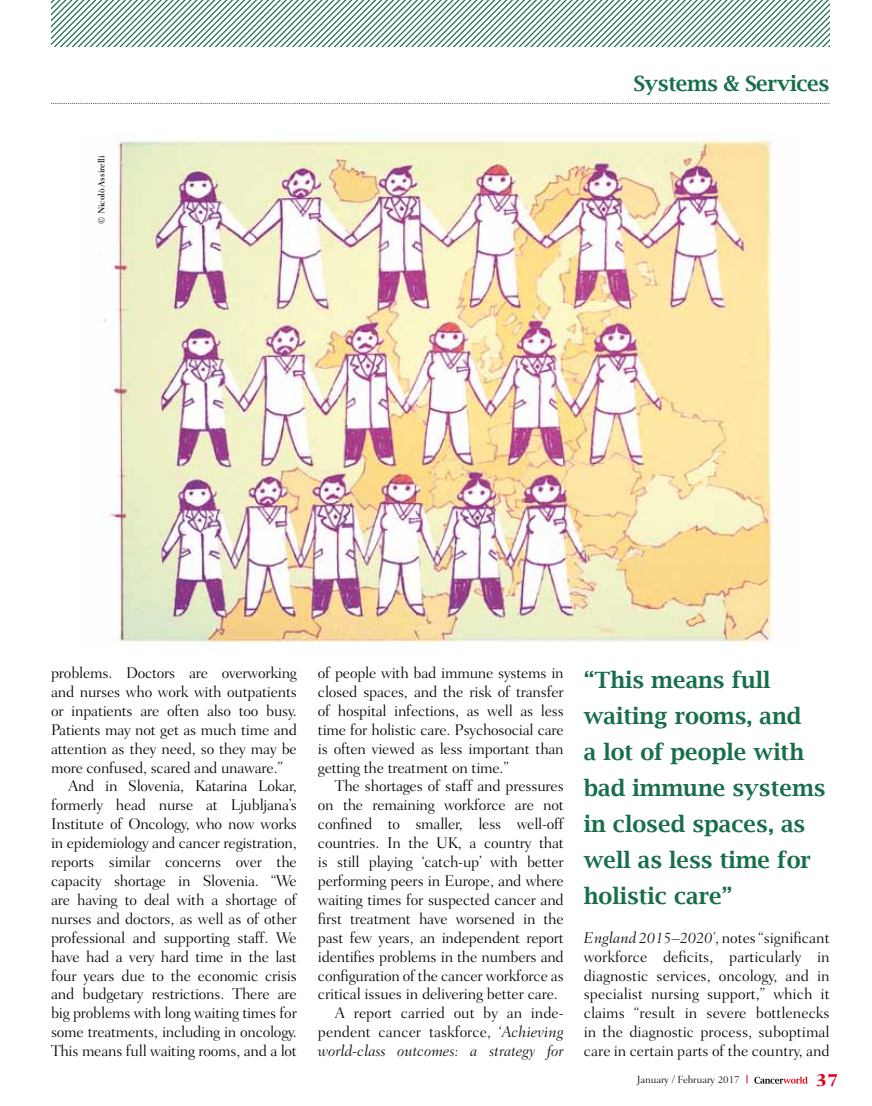
<style>
.page{position:relative;width:872px;height:1106px;background:#fff}
.page>*{position:absolute;margin:0;border:0;box-sizing:border-box;transform-origin:0 0}
.t1{font:600 22.5px/36px "Lucida Bright";color:#176e4a}
.t2{font:600 21px "Lucida Bright";letter-spacing:-.025em;color:#176e4a}
.t3{font:800 18px "Fairfield LH";color:#e2001a}
.t4{font:300 15.75px/18.9px "Fairfield LH";letter-spacing:-.015em;color:#000;text-align:justify}
.t5{font:italic 300 15.75px "Fairfield LH";color:#000}
.t6{font:300 10.5px "Fairfield LH";color:#000}
.t7{font:500 9px "Fairfield LH";color:#000}
.s1{font-style:italic}
</style>
<div class="page">
<svg style="left:754px;top:1076px;width:53px;height:7px"></svg>
<img style="left:103px;top:139px;width:671px;height:509px">
<svg style="left:51px;top:103px;width:778px;height:1px"></svg>
<svg style="left:51px;top:0;width:778px;height:47px"></svg>
<p class="t7" style="left:96px;top:224px;width:70px;rotate:-90deg">© Nicolò Assirelli</p>
<h2 class="t2" style="left:633px;top:71px;width:197px">Systems &amp; Services</h2>
<p class="t4" style="left:51px;top:663px;width:247px">problems. Doctors are overworking</p>
<p class="t4" style="left:51px;top:682px;width:247px">and nurses who work with outpatients</p>
<p class="t4" style="left:51px;top:701px;width:247px">or inpatients are often also too busy.</p>
<p class="t4" style="left:51px;top:720px;width:247px">Patients may not get as much time and</p>
<p class="t4" style="left:51px;top:739px;width:247px">attention as they need, so they may be</p>
<p class="t4" style="left:51px;top:758px;width:233px">more confused, scared and unaware.”</p>
<p class="t4" style="left:68px;top:777px;width:230px">And in Slovenia, Katarina Lokar,</p>
<p class="t4" style="left:51px;top:795px;width:247px">formerly head nurse at Ljubljana’s</p>
<p class="t4" style="left:51px;top:814px;width:247px">Institute of Oncology, who now works</p>
<p class="t4" style="left:51px;top:833px;width:247px">in epidemiology and cancer registration,</p>
<p class="t4" style="left:51px;top:852px;width:247px">reports similar concerns over the</p>
<p class="t4" style="left:51px;top:871px;width:247px">capacity shortage in Slovenia. “We</p>
<p class="t4" style="left:51px;top:890px;width:247px">are having to deal with a shortage of</p>
<p class="t4" style="left:51px;top:909px;width:247px">nurses and doctors, as well as of other</p>
<p class="t4" style="left:51px;top:928px;width:247px">professional and supporting staff. We</p>
<p class="t4" style="left:51px;top:947px;width:247px">have had a very hard time in the last</p>
<p class="t4" style="left:51px;top:966px;width:247px">four years due to the economic crisis</p>
<p class="t4" style="left:51px;top:984px;width:247px">and budgetary restrictions. There are</p>
<p class="t4" style="left:51px;top:1003px;width:247px">big problems with long waiting times for</p>
<p class="t4" style="left:51px;top:1022px;width:247px">some treatments, including in oncology.</p>
<p class="t4" style="left:51px;top:1041px;width:247px">This means full waiting rooms, and a lot</p>
<p class="t4" style="left:318px;top:663px;width:247px">of people with bad immune systems in closed spaces, and the risk of transfer of hospital infections, as well as less time for holistic care. Psychosocial care is often viewed as less important than getting the treatment on time.”</p>
<p class="t4" style="left:335px;top:777px;width:230px">The shortages of staff and pressures</p>
<p class="t4" style="left:318px;top:795px;width:247px">on the remaining workforce are not</p>
<p class="t4" style="left:318px;top:814px;width:247px">confined to smaller, less well-off</p>
<p class="t4" style="left:318px;top:833px;width:247px">countries. In the UK, a country that</p>
<p class="t4" style="left:318px;top:852px;width:247px">is still playing ‘catch-up’ with better</p>
<p class="t4" style="left:318px;top:871px;width:247px">performing peers in Europe, and where</p>
<p class="t4" style="left:318px;top:890px;width:247px">waiting times for suspected cancer and</p>
<p class="t4" style="left:318px;top:909px;width:247px">first treatment have worsened in the</p>
<p class="t4" style="left:318px;top:928px;width:247px">past few years, an independent report</p>
<p class="t4" style="left:318px;top:947px;width:247px">identifies problems in the numbers and</p>
<p class="t4" style="left:318px;top:966px;width:247px">configuration of the cancer workforce as</p>
<p class="t4" style="left:318px;top:984px;width:241px">critical issues in delivering better care.</p>
<p class="t4" style="left:335px;top:1003px;width:229px">A report carried out by an inde-</p>
<p class="t4" style="left:318px;top:1022px;width:247px">pendent cancer taskforce, ‘<span class="s1">Achieving</span></p>
<p class="t5" style="left:318px;top:1042px;width:247px">world-class outcomes: a strategy for</p>
<h1 class="t1" style="left:584px;top:661px;width:243px">“This means full waiting rooms, and<br>a lot of people with bad immune systems in closed spaces, as well as less time for holistic care”</h1>
<p class="t4" style="left:584px;top:928px;width:247px"><span class="s1">England 2015–2020’</span>, notes “significant workforce deficits, particularly in diagnostic services, oncology, and in specialist nursing support,” which it claims “result in severe bottlenecks in the diagnostic process, suboptimal care in certain parts of the country, and</p>
<p class="t6" style="left:636px;top:1073px;width:104px">January / February 2017</p>
<p class="t3" style="left:815px;top:1069px;width:24px">37</p>
</div>
